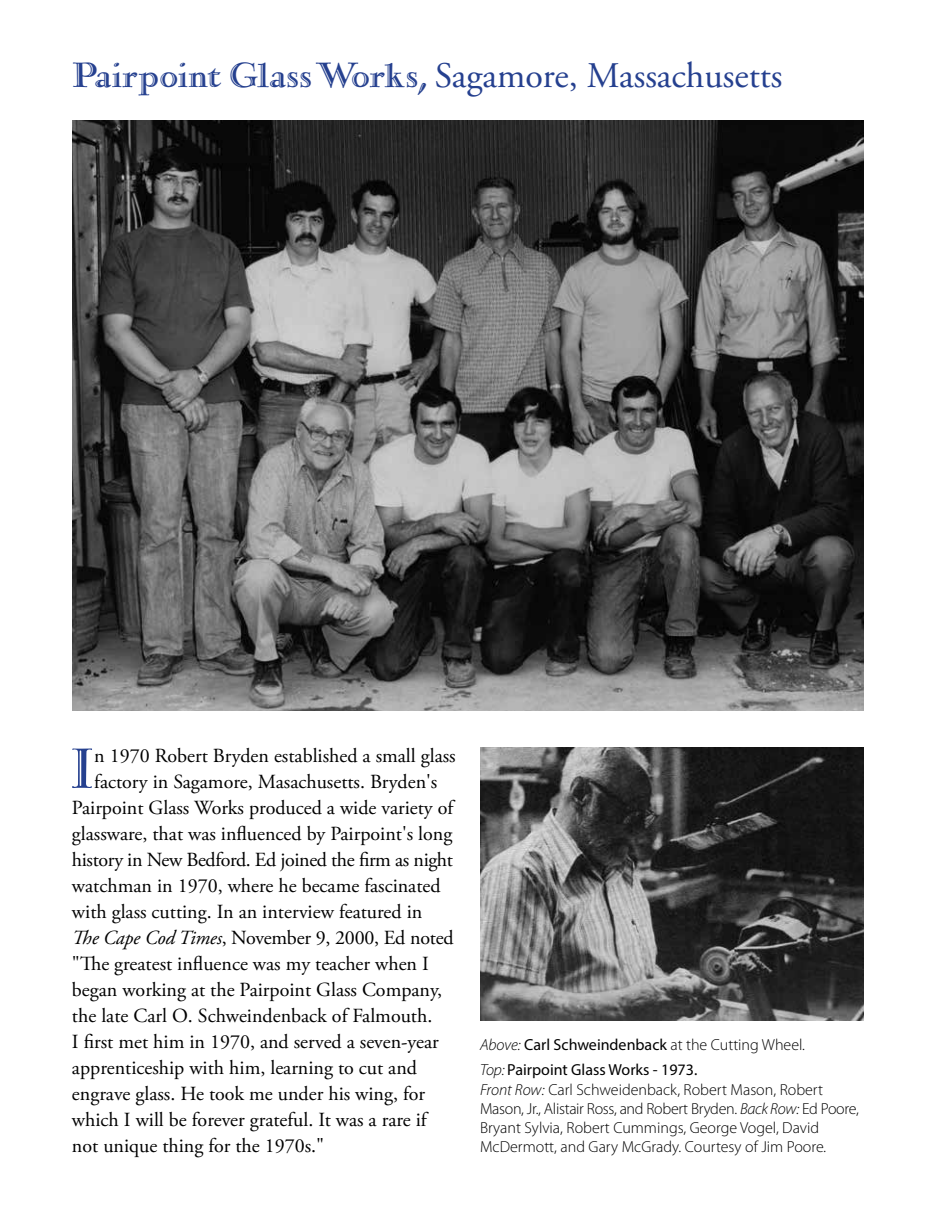
<style>
.page{position:relative;width:936px;height:1224px;background:#fff}
.page>*{position:absolute;margin:0;border:0;box-sizing:border-box;transform-origin:0 0}
.t1{font:58px "Narcissus SGTT Open";color:#25408f}
.t2{font:36px "Adobe Garamond Pro";color:#25408f}
.t3{font:20px "Adobe Garamond Pro";color:#000}
.t4{font:20px "Adobe Garamond Pro";letter-spacing:-.02em;color:#000}
.t5{font:300 16px/19.2px "Myriad Pro";color:#000}
.t6{font:16px/25.2px "Myriad Pro";color:#000}
.s1{font-family:"Narcissus SGTT Open"}
.s2{font-style:italic}
.s3{font-weight:300;font-style:italic}
.s4{font-weight:300}
</style>
<div class="page">
<img style="left:72px;top:120px;width:792px;height:591px">
<img style="left:480px;top:747px;width:384px;height:274px">
<h2 class="t2" style="left:72px;top:54px;width:712px"><span class="s1">Pairpoint Glass Works,</span> Sagamore, Massachusetts</h2>
<h1 class="t1" style="left:70px;top:738px;width:25px">I</h1>
<p class="t3" style="left:94px;top:744px;width:363px">n 1970 Robert Bryden established a small glass</p>
<p class="t3" style="left:94px;top:770px;width:345px">factory in Sagamore, Masachusetts. Bryden's</p>
<p class="t3" style="left:72px;top:796px;width:383px">Pairpoint Glass Works produced a wide variety of</p>
<p class="t3" style="left:72px;top:822px;width:382px">glassware, that was influenced by Pairpoint's long</p>
<p class="t4" style="left:72px;top:848px;width:382px">history in New Bedford. Ed joined the firm as night</p>
<p class="t3" style="left:72px;top:874px;width:370px">watchman in 1970, where he became fascinated</p>
<p class="t3" style="left:72px;top:900px;width:352px">with glass cutting. In an interview featured in</p>
<p class="t3" style="left:72px;top:926px;width:383px"><span class="s2">The Cape Cod Times</span>, November 9, 2000, Ed noted</p>
<p class="t3" style="left:72px;top:952px;width:358px">"The greatest influence was my teacher when I</p>
<p class="t3" style="left:72px;top:978px;width:372px">began working at the Pairpoint Glass Company,</p>
<p class="t3" style="left:72px;top:1004px;width:362px">the late Carl O. Schweindenback of Falmouth.</p>
<p class="t3" style="left:72px;top:1030px;width:368px">I first met him in 1970, and served a seven-year</p>
<p class="t3" style="left:72px;top:1056px;width:347px">apprenticeship with him, learning to cut and</p>
<p class="t3" style="left:72px;top:1082px;width:355px">engrave glass. He took me under his wing, for</p>
<p class="t3" style="left:72px;top:1108px;width:356px">which I will be forever grateful. It was a rare if</p>
<p class="t3" style="left:72px;top:1134px;width:254px">not unique thing for the 1970s."</p>
<p class="t6" style="left:480px;top:1032px;width:327px"><span class="s3">Above:</span> Carl Schweindenback <span class="s4">at the Cutting Wheel.<br></span><span class="s3">Top:</span> Pairpoint Glass Works - 1973.</p>
<p class="t5" style="left:480px;top:1079px;width:380px"><span class="s2">Front Row:</span> Carl Schweidenback, Robert Mason, Robert Mason, Jr., Alistair Ross, and Robert Bryden. <span class="s2">Back Row:</span> Ed Poore, Bryant Sylvia, Robert Cummings, George Vogel, David McDermott, and Gary McGrady. Courtesy of Jim Poore<span class="s2">.</span></p>
</div>
